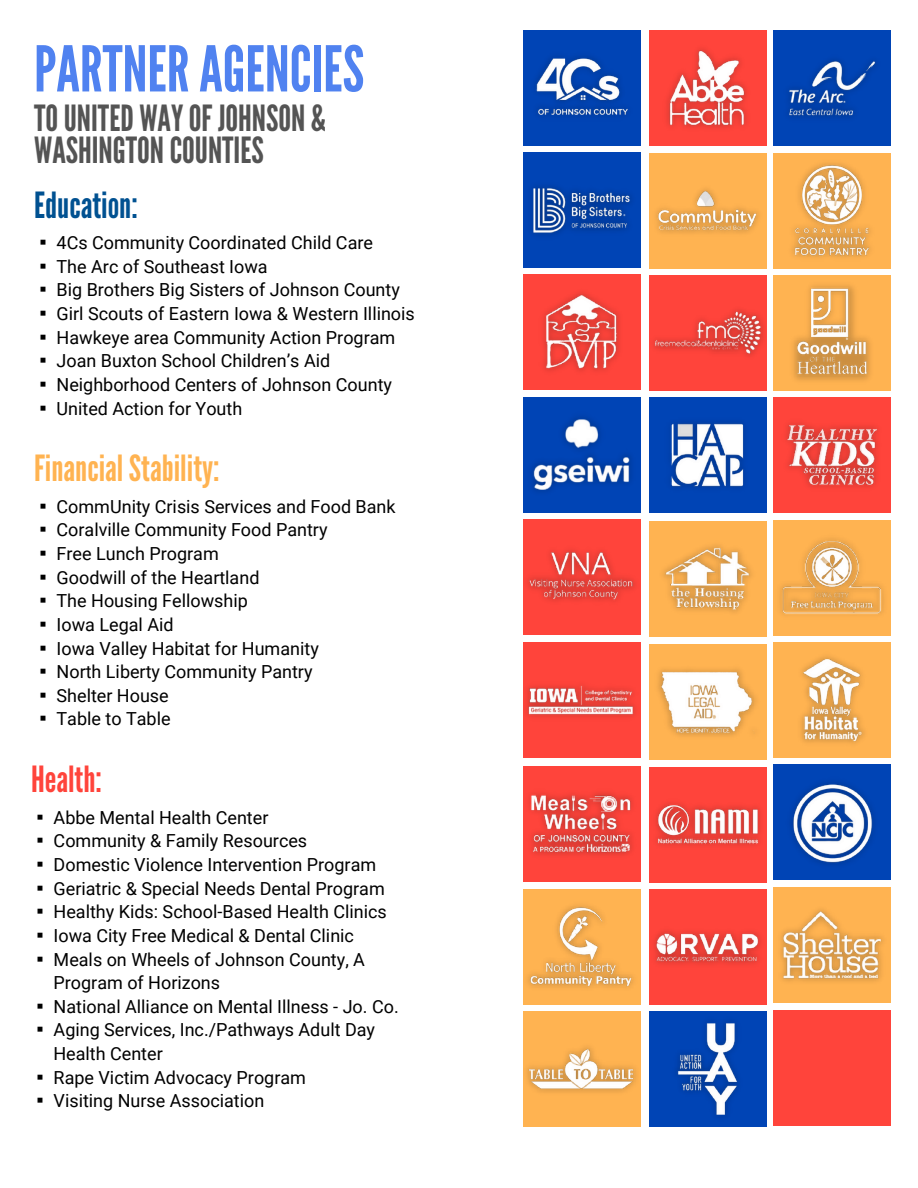
<style>
.page{position:relative;width:918px;height:1188px;background:#fff}
.page>*{position:absolute;margin:0;border:0;box-sizing:border-box;transform-origin:0 0}
.t1{font:63px "League Gothic";color:#5082f0}
.t2{font:36px/31.5px "League Gothic";color:#545454}
.t3{font:36px "League Gothic";color:#ffb351}
.t4{font:36px "League Gothic";color:#005191}
.t5{font:36px "League Gothic";color:#ff443b}
.t6{font:18px "Roboto";color:#000}
.s1{font-family:"Noto Sans CJ Ksc"}
</style>
<div class="page">
<img style="left:524px;top:31px;width:115px;height:115px">
<div style="left:523px;top:153px;width:117px;height:115px;background:#0044b5"></div>
<img style="left:531px;top:186px;width:100px;height:49px">
<img style="left:524px;top:275px;width:115px;height:115px">
<img style="left:524px;top:397px;width:115px;height:115px">
<img style="left:523px;top:642px;width:117px;height:116px">
<img style="left:523px;top:766px;width:117px;height:116px">
<div style="left:523px;top:890px;width:117px;height:115px;background:#ffb351"></div>
<img style="left:528px;top:906px;width:105px;height:82px">
<div style="left:523px;top:1012px;width:117px;height:115px;background:#ffb351"></div>
<img style="left:527px;top:1047px;width:109px;height:46px">
<img style="left:650px;top:31px;width:115px;height:115px">
<div style="left:649px;top:153px;width:117px;height:115px;background:#ffb351"></div>
<img style="left:656px;top:189px;width:102px;height:44px">
<div style="left:649px;top:275px;width:117px;height:116px;background:#ff443b"></div>
<img style="left:653px;top:309px;width:110px;height:47px">
<img style="left:650px;top:398px;width:115px;height:115px">
<img style="left:649px;top:521px;width:117px;height:116px">
<img style="left:650px;top:645px;width:115px;height:115px">
<img style="left:650px;top:767px;width:115px;height:115px">
<img style="left:650px;top:889px;width:115px;height:115px">
<div style="left:649px;top:1012px;width:117px;height:115px;background:#0044b5"></div>
<img style="left:676px;top:1021px;width:62px;height:96px">
<div style="left:774px;top:31px;width:117px;height:115px;background:#0044b5"></div>
<img style="left:788px;top:59px;width:88px;height:59px">
<img style="left:775px;top:153px;width:115px;height:115px">
<div style="left:774px;top:275px;width:117px;height:116px;background:#ffb351"></div>
<img style="left:793px;top:285px;width:77px;height:96px">
<img style="left:775px;top:398px;width:115px;height:115px">
<img style="left:775px;top:520px;width:115px;height:115px">
<div style="left:774px;top:642px;width:117px;height:116px;background:#ffb351"></div>
<img style="left:801px;top:656px;width:63px;height:87px">
<img style="left:775px;top:765px;width:115px;height:115px">
<div style="left:774px;top:887px;width:117px;height:115px;background:#ffb351"></div>
<img style="left:780px;top:909px;width:103px;height:73px">
<div style="left:774px;top:1011px;width:117px;height:115px;background:#ff443b"></div>
<img style="left:523px;top:519px;width:117px;height:116px">
<p class="t1" style="left:34px;top:33px;width:332px">PARTNER AGENCIES</p>
<p class="t2" style="left:34px;top:103px;width:293px">TOUNITED WAYOF JOHNSON &amp;<br>WASHINGTONCOUNTIES</p>
<p class="t4" style="left:34px;top:184px;width:105px">Education:</p>
<p class="t6" style="left:34px;top:233px;width:340px"><span class="s1">▪</span> 4Cs Community Coordinated Child Care</p>
<p class="t6" style="left:34px;top:256px;width:235px"><span class="s1">▪</span> The Arc of Southeast Iowa</p>
<p class="t6" style="left:34px;top:280px;width:367px"><span class="s1">▪</span> Big Brothers Big Sisters of Johnson County</p>
<p class="t6" style="left:34px;top:303px;width:382px"><span class="s1">▪</span> Girl Scouts of Eastern Iowa &amp; Western Illinois</p>
<p class="t6" style="left:34px;top:327px;width:363px"><span class="s1">▪</span> Hawkeye area Community Action Program</p>
<p class="t6" style="left:34px;top:351px;width:298px"><span class="s1">▪</span> Joan Buxton School Children’s Aid</p>
<p class="t6" style="left:34px;top:374px;width:359px"><span class="s1">▪</span> Neighborhood Centers of Johnson County</p>
<p class="t6" style="left:34px;top:398px;width:210px"><span class="s1">▪</span> United Action for Youth</p>
<p class="t3" style="left:34px;top:448px;width:187px">FinancialStability:</p>
<p class="t6" style="left:34px;top:496px;width:363px"><span class="s1">▪</span> CommUnity Crisis Services and Food Bank</p>
<p class="t6" style="left:34px;top:520px;width:295px"><span class="s1">▪</span> Coralville Community Food Pantry</p>
<p class="t6" style="left:34px;top:543px;width:186px"><span class="s1">▪</span> Free Lunch Program</p>
<p class="t6" style="left:34px;top:567px;width:227px"><span class="s1">▪</span> Goodwill of the Heartland</p>
<p class="t6" style="left:34px;top:591px;width:215px"><span class="s1">▪</span> The Housing Fellowship</p>
<p class="t6" style="left:34px;top:614px;width:141px"><span class="s1">▪</span> Iowa Legal Aid</p>
<p class="t6" style="left:34px;top:638px;width:286px"><span class="s1">▪</span> Iowa Valley Habitat for Humanity</p>
<p class="t6" style="left:34px;top:662px;width:280px"><span class="s1">▪</span> North Liberty Community Pantry</p>
<p class="t6" style="left:34px;top:685px;width:136px"><span class="s1">▪</span> Shelter House</p>
<p class="t6" style="left:34px;top:709px;width:138px"><span class="s1">▪</span> Table to Table</p>
<p class="t5" style="left:31px;top:759px;width:72px">Health:</p>
<p class="t6" style="left:31px;top:807px;width:239px"><span class="s1">▪</span> Abbe Mental Health Center</p>
<p class="t6" style="left:31px;top:831px;width:278px"><span class="s1">▪</span> Community &amp; Family Resources</p>
<p class="t6" style="left:31px;top:854px;width:347px"><span class="s1">▪</span> Domestic Violence Intervention Program</p>
<p class="t6" style="left:31px;top:878px;width:355px"><span class="s1">▪</span> Geriatric &amp; Special Needs Dental Program</p>
<p class="t6" style="left:31px;top:902px;width:357px"><span class="s1">▪</span> Healthy Kids: School-Based Health Clinics</p>
<p class="t6" style="left:31px;top:925px;width:324px"><span class="s1">▪</span> Iowa City Free Medical &amp; Dental Clinic</p>
<p class="t6" style="left:31px;top:949px;width:335px"><span class="s1">▪</span> Meals on Wheels of Johnson County, A</p>
<p class="t6" style="left:53px;top:973px;width:168px">Program of Horizons</p>
<p class="t6" style="left:31px;top:996px;width:369px"><span class="s1">▪</span> National Alliance on Mental Illness - Jo. Co.</p>
<p class="t6" style="left:31px;top:1020px;width:345px"><span class="s1">▪</span> Aging Services, Inc./Pathways Adult Day</p>
<p class="t6" style="left:53px;top:1043px;width:111px">Health Center</p>
<p class="t6" style="left:31px;top:1067px;width:276px"><span class="s1">▪</span> Rape Victim Advocacy Program</p>
<p class="t6" style="left:31px;top:1091px;width:235px"><span class="s1">▪</span> Visiting Nurse Association</p>
</div>
